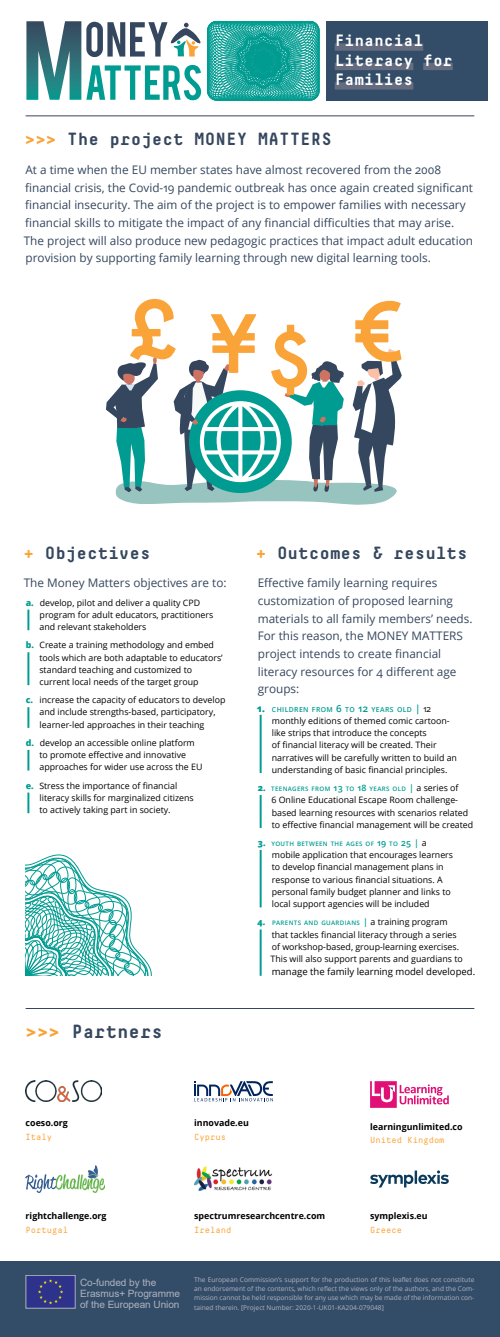
<style>
.page{position:relative;width:500px;height:1337px;background:#fff}
.page>*{position:absolute;margin:0;border:0;box-sizing:border-box;transform-origin:0 0}
.t1{font:700 19.06px "Decima Mono Pro";color:#35475e}
.t2{font:700 17.69px "Decima Mono Pro";color:#35475e}
.t3{font:700 16.38px/19.4px "Decima Mono Pro";color:#fff}
.t4{font:11.75px/17.7px "Open Sans";color:#35475e}
.t5{font:10.06px/11.1px "Arial";letter-spacing:-.005em;color:#afb1bc}
.t6{font:9.56px "Open Sans";color:#000}
.t7{font:700 8.88px "Open Sans";color:#000}
.t8{font:8.88px "Decima Mono Pro";color:#faa338}
.t9{font:8.81px/12.2px "Open Sans";color:#000}
.t10{font:600 6.88px "Open Sans";letter-spacing:.055em;color:#009c91}
.t11{font:6.62px/9.4px "Open Sans";color:#afb1bc;text-align:justify}
.t12{font:600 6.19px "Open Sans";letter-spacing:.055em;color:#009c91}
.s1{color:#faa338}
.s2{font-weight:800;color:#009c91}
.s3{font-weight:800;font-size:9.81px}
.s4{font-size:9.81px}
.s5{font-weight:400;font-size:8.81px;color:#000}
.s6{font-weight:800;font-size:8.81px}
.s7{font-size:8.81px}
</style>
<div class="page">
<svg style="left:207px;top:21px;width:112px;height:79px;background:#2caca3"></svg>
<div style="left:326px;top:21px;width:162px;height:79px;background:#334d69"></div>
<div style="left:0;top:1261px;width:500px;height:76px;background:#334d69"></div>
<img style="left:26px;top:1081px;width:75px;height:21px">
<svg style="left:194px;top:1081px;width:79px;height:20px"></svg>
<svg style="left:370px;top:1081px;width:79px;height:27px"></svg>
<img style="left:26px;top:1166px;width:78px;height:26px">
<img style="left:194px;top:1166px;width:79px;height:25px">
<svg style="left:370px;top:1171px;width:79px;height:16px"></svg>
<svg style="left:26px;top:21px;width:175px;height:79px"></svg>
<div style="left:26px;top:1275px;width:49px;height:33px;background:#2d328b"></div>
<div style="left:26px;top:1275px;width:49px;height:33px;border:1px solid #afb1bc"></div>
<svg style="left:38px;top:1279px;width:25px;height:25px"></svg>
<div style="left:335px;top:43px;width:88px;height:8px;background:#656c80"></div>
<div style="left:335px;top:63px;width:78px;height:7px;background:#656c80"></div>
<div style="left:423px;top:63px;width:30px;height:7px;background:#656c80"></div>
<div style="left:335px;top:82px;width:78px;height:8px;background:#656c80"></div>
<svg style="left:106px;top:299px;width:296px;height:206px"></svg>
<hr style="left:27px;top:610px;width:2px;height:20px;background:#009c91">
<hr style="left:27px;top:652px;width:2px;height:33px;background:#009c91">
<hr style="left:27px;top:707px;width:2px;height:21px;background:#009c91">
<hr style="left:27px;top:750px;width:2px;height:20px;background:#009c91">
<hr style="left:27px;top:793px;width:2px;height:20px;background:#009c91">
<hr style="left:260px;top:715px;width:2px;height:58px;background:#009c91">
<hr style="left:260px;top:795px;width:2px;height:33px;background:#009c91">
<hr style="left:260px;top:850px;width:2px;height:57px;background:#009c91">
<hr style="left:260px;top:929px;width:2px;height:47px;background:#009c91">
<svg style="left:26px;top:855px;width:126px;height:120px"></svg>
<hr style="left:26px;top:116px;width:448px;height:1px;background:#35475e">
<hr style="left:26px;top:1008px;width:448px;height:1px;background:#35475e">
<h3 class="t3" style="left:335px;top:31px;width:120px">Financial<br>Literacy for<br>Families</h3>
<h2 class="t2" style="left:25px;top:129px;width:309px"><span class="s1">&gt;&gt;&gt;</span> The project MONEY MATTERS</h2>
<p class="t4" style="left:24px;top:160px;width:451px">At a time when the EU member states have almost recovered from the 2008 financial crisis, the Covid-19 pandemic outbreak has once again created significant financial insecurity. The aim of the project is to empower families with necessary financial skills to mitigate the impact of any financial difficulties that may arise.<br>The project will also produce new pedagogic practices that impact adult education provision by supporting family learning through new digital learning tools.</p>
<h2 class="t2" style="left:24px;top:542px;width:129px"><span class="s1">+</span> Objectives</h2>
<h3 class="t4" style="left:24px;top:574px;width:204px">The Money Matters objectives are to:</h3>
<p class="t9" style="left:39px;top:596px;width:175px;text-indent:-14px"><span class="s2">a.</span> develop, pilot and deliver a quality CPD program for adult educators, practitioners and relevant stakeholders</p>
<p class="t9" style="left:39px;top:639px;width:185px;text-indent:-14px"><span class="s2">b.</span> Create a training methodology and embed tools which are both adaptable to educators’ standard teaching and customized to current local needs of the target group</p>
<p class="t9" style="left:39px;top:694px;width:187px;text-indent:-14px"><span class="s2">c.</span> increase the capacity of educators to develop and include strengths-based, participatory, learner-led approaches in their teaching</p>
<p class="t9" style="left:39px;top:736px;width:165px;text-indent:-14px"><span class="s2">d.</span> develop an accessible online platform to promote effective and innovative approaches for wider use across the EU</p>
<p class="t9" style="left:39px;top:779px;width:156px;text-indent:-14px"><span class="s2">e.</span> Stress the importance of financial literacy skills for marginalized citizens to actively taking part in society.</p>
<h1 class="t1" style="left:26px;top:1020px;width:139px"><span class="s1">&gt;&gt;&gt;</span> Partners</h1>
<h2 class="t2" style="left:256px;top:542px;width:213px"><span class="s1">+</span> Outcomes &amp; results</h2>
<h3 class="t4" style="left:258px;top:574px;width:216px">Effective family learning requires customization of proposed learning materials to all family members’ needs.<br>For this reason, the MONEY MATTERS project intends to create financial literacy resources for 4 different age groups:</h3>
<p class="t10" style="left:257px;top:704px;width:176px"><span class="s3">1.</span> CHILDREN FROM <span class="s4">6</span> TO <span class="s4">12</span> YEARS OLD <span class="s4">|</span> <span class="s5">12</span></p>
<p class="t9" style="left:272px;top:714px;width:187px">monthly editions of themed comic cartoon&shy;like strips that introduce the concepts<br>of financial literacy will be created. Their narratives will be carefully written to build an understanding of basic financial principles.</p>
<p class="t12" style="left:258px;top:784px;width:202px"><span class="s6">2.</span> TEENAGERS FROM <span class="s7">13</span> TO <span class="s7">18</span> YEARS OLD <span class="s7">|</span> <span class="s5">a series of</span></p>
<p class="t9" style="left:271px;top:794px;width:203px">6 Online Educational Escape Room challenge&shy;based learning resources with scenarios related to effective financial management will be created</p>
<p class="t12" style="left:258px;top:839px;width:170px"><span class="s6">3.</span> YOUTH BETWEEN THE AGES OF <span class="s7">19</span> TO <span class="s7">25 |</span> <span class="s5">a</span></p>
<p class="t9" style="left:272px;top:849px;width:183px">mobile application that encourages learners to develop financial management plans in response to various financial situations. A personal family budget planner and links to local support agencies will be included</p>
<p class="t12" style="left:258px;top:919px;width:192px"><span class="s6">4.</span> PARENTS AND GUARDIANS <span class="s7">|</span> <span class="s5">a training program</span></p>
<p class="t9" style="left:271px;top:928px;width:194px">that tackles financial literacy through a series of workshop-based, group-learning exercises.<br>This will also support parents and guardians to</p>
<p class="t6" style="left:272px;top:965px;width:205px">manage the family learning model developed.</p>
<p class="t7" style="left:26px;top:1116px;width:44px">coeso.org</p>
<p class="t8" style="left:26px;top:1132px;width:28px">Italy</p>
<p class="t7" style="left:194px;top:1117px;width:56px">innovade.eu</p>
<p class="t8" style="left:194px;top:1132px;width:33px">Cyprus</p>
<p class="t7" style="left:370px;top:1120px;width:94px">learningunlimited.co</p>
<p class="t8" style="left:370px;top:1135px;width:76px">United Kingdom</p>
<p class="t7" style="left:26px;top:1209px;width:83px">rightchallenge.org</p>
<p class="t8" style="left:26px;top:1224px;width:44px">Portugal</p>
<p class="t7" style="left:194px;top:1209px;width:133px">spectrumresearchcentre.com</p>
<p class="t8" style="left:194px;top:1224px;width:39px">Ireland</p>
<p class="t7" style="left:370px;top:1209px;width:59px">symplexis.eu</p>
<p class="t8" style="left:370px;top:1224px;width:33px">Greece</p>
<p class="t5" style="left:80px;top:1276px;width:101px">Co-funded by the<br>Erasmus+ Programme of the European Union</p>
<p class="t11" style="left:194px;top:1274px;width:282px">The European Commission’s support for the production of this leaflet does not constitute an endorsement of the contents, which reflect the views only of the authors, and the Com&shy;mission cannot be held responsible for any use which may be made of the information con&shy;tained therein. [Project Number: 2020-1-UK01-KA204-079048]</p>
</div>
